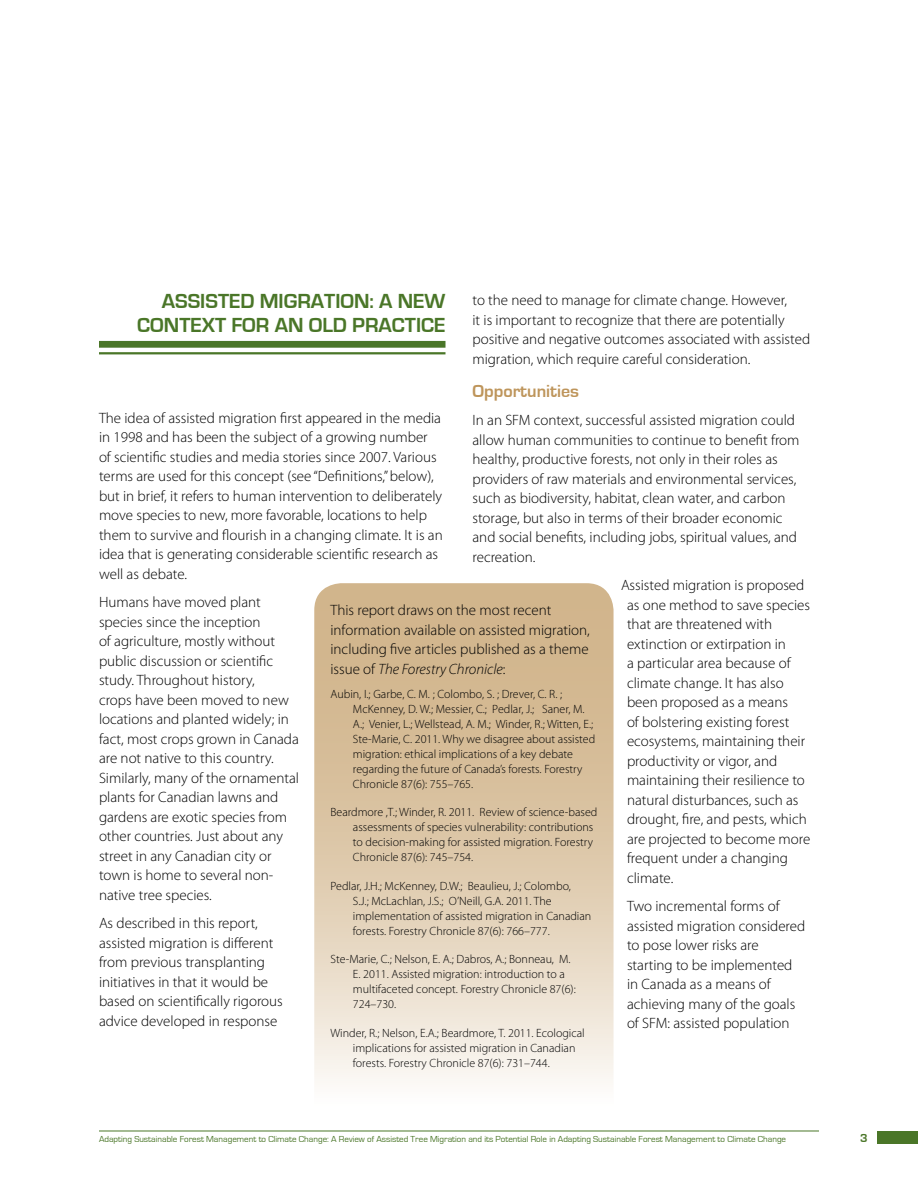
<style>
.page{position:relative;width:918px;height:1188px;background:#fff}
.page>*{position:absolute;margin:0;border:0;box-sizing:border-box;transform-origin:0 0}
.t1{font:700 21px/24px "Eurostile";color:#4a7628;text-align:right}
.t2{font:700 18px "Eurostile";color:#be955b}
.t3{font:300 15px/19.5px "Myriad Pro";color:#000}
.t4{font:300 12px/15px "Myriad Pro";color:#000}
.t5{font:700 12px "Eurostile";color:#4a7628}
.t6{font:9px "Eurostile";color:#4a7628}
.s1{font-style:italic}
</style>
<div class="page">
<div style="left:878px;top:1132px;width:40px;height:12px;background:#4a7628"></div>
<hr style="left:99px;top:1131px;width:720px;height:1px;background:#4a7628">
<div style="left:99px;top:341px;width:347px;height:7px;background:#4a7628"></div>
<hr style="left:99px;top:352px;width:347px;height:2px;background:#4a7628">
<svg style="left:314px;top:583px;width:300px;height:500px"></svg>
<h1 class="t1" style="left:137px;top:289px;width:310px">ASSISTED MIGRATION: A NEW<br>CONTEXT FOR AN OLD PRACTICE</h1>
<p class="t3" style="left:473px;top:291px;width:339px">to the need to manage for climate change. However,<br>it is important to recognize that there are potentially positive and negative outcomes associated with assisted migration, which require careful consideration.</p>
<p class="t2" style="left:472px;top:381px;width:108px">Opportunities</p>
<p class="t3" style="left:472px;top:411px;width:329px">In an SFM context, successful assisted migration could allow human communities to continue to benefit from healthy, productive forests, not only in their roles as providers of raw materials and environmental services, such as biodiversity, habitat, clean water, and carbon storage, but also in terms of their broader economic and social benefits, including jobs, spiritual values, and recreation.</p>
<p class="t3" style="left:627px;top:576px;width:185px;text-indent:-6px">Assisted migration is proposed as one method to save species that are threatened with extinction or extirpation in<br>a particular area because of climate change. It has also been proposed as a means<br>of bolstering existing forest ecosystems, maintaining their productivity or vigor, and maintaining their resilience to natural disturbances, such as drought, fire, and pests, which are projected to become more frequent under a changing climate.</p>
<p class="t3" style="left:627px;top:897px;width:180px">Two incremental forms of assisted migration considered to pose lower risks are starting to be implemented in Canada as a means of achieving many of the goals of SFM: assisted population</p>
<p class="t3" style="left:99px;top:408px;width:345px">The idea of assisted migration first appeared in the media in 1998 and has been the subject of a growing number of scientific studies and media stories since 2007. Various terms are used for this concept (see “Definitions,” below), but in brief, it refers to human intervention to deliberately move species to new, more favorable, locations to help them to survive and flourish in a changing climate. It is an idea that is generating considerable scientific research as well as debate.</p>
<p class="t3" style="left:99px;top:593px;width:202px">Humans have moved plant species since the inception<br>of agriculture, mostly without public discussion or scientific study. Throughout history,<br>crops have been moved to new locations and planted widely; in fact, most crops grown in Canada are not native to this country.<br>Similarly, many of the ornamental plants for Canadian lawns and gardens are exotic species from other countries. Just about any street in any Canadian city or town is home to several non&shy;native tree species.</p>
<p class="t3" style="left:99px;top:914px;width:185px">As described in this report, assisted migration is different from previous transplanting initiatives in that it would be based on scientifically rigorous advice developed in response</p>
<p class="t3" style="left:330px;top:601px;width:261px">This report draws on the most recent information available on assisted migration, including five articles published as a theme issue of <span class="s1">The Forestry Chronicle</span>:</p>
<p class="t4" style="left:353px;top:687px;width:244px;text-indent:-22px">Aubin, I.; Garbe, C. M. ; Colombo, S. ; Drever, C. R. ; McKenney, D. W.; Messier, C.; Pedlar, J.; Saner, M.<br>A.; Venier, L.; Wellstead, A. M.; Winder, R.; Witten, E.; Ste-Marie, C. 2011. Why we disagree about assisted migration: ethical implications of a key debate regarding the future of Canada’s forests. Forestry Chronicle 87(6): 755–765.</p>
<p class="t4" style="left:353px;top:805px;width:246px;text-indent:-22px">Beardmore ,T.; Winder, R. 2011. Review of science-based assessments of species vulnerability: contributions to decision-making for assisted migration. Forestry Chronicle 87(6): 745–754.</p>
<p class="t4" style="left:353px;top:879px;width:240px;text-indent:-22px">Pedlar, J.H.; McKenney, D.W.; Beaulieu, J.; Colombo,<br>S.J.; McLachlan, J.S.; O’Neill, G.A. 2011. The implementation of assisted migration in Canadian forests. Forestry Chronicle 87(6): 766–777.</p>
<p class="t4" style="left:353px;top:952px;width:224px;text-indent:-22px">Ste-Marie, C.; Nelson, E. A.; Dabros, A.; Bonneau, M.<br>E. 2011. Assisted migration: introduction to a multifaceted concept. Forestry Chronicle 87(6):<br>724–730.</p>
<p class="t4" style="left:353px;top:1026px;width:233px;text-indent:-22px">Winder, R.; Nelson, E.A.; Beardmore, T. 2011. Ecological implications for assisted migration in Canadian forests. Forestry Chronicle 87(6): 731–744.</p>
<p class="t6" style="left:99px;top:1134px;width:689px">Adapting Sustainable Forest Management to Climate Change: A Review of Assisted Tree Migration and its Potential Role in Adapting Sustainable Forest Management to Climate Change</p>
<p class="t5" style="left:860px;top:1131px;width:9px">3</p>
</div>
